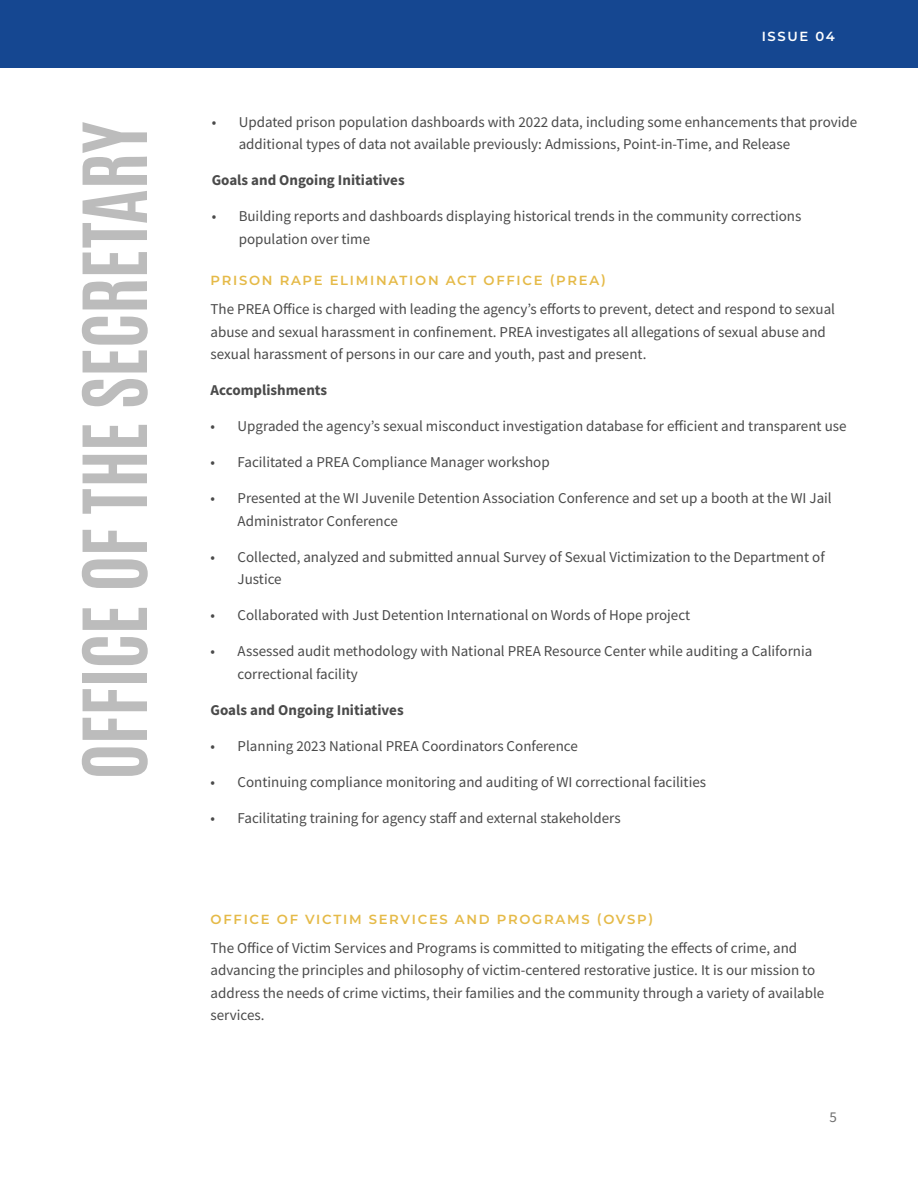
<style>
.page{position:relative;width:918px;height:1188px;background:#fff}
.page>*{position:absolute;margin:0;border:0;box-sizing:border-box;transform-origin:0 0}
.t1{font:700 75px "Antonio";letter-spacing:-.01em;color:#bcbcbc}
.SMALL_BODY_-_DARK{font:15px/22.5px "Source Sans Pro";color:#4a4a4a}
.ACCOMPLISHMENTS_GOAL{font:700 15px "Source Sans Pro";color:#4a4a4a}
.SMALL_BODY_-_DARK-2{font:15px "Source Sans Pro";color:#707070}
.Paragraph_Style_3{font:600 13.2px "Montserrat";letter-spacing:.13em;color:#e5ba48}
.Header_2{font:600 13.2px "Montserrat";letter-spacing:.125em;color:#fff}
</style>
<div class="page">
<div style="left:0;top:0;width:918px;height:68px;background:#154791"></div>
<p class="Header_2" style="left:762px;top:26px;width:75px">ISSUE 04</p>
<p class="t1" style="left:62px;top:780px;width:660px;rotate:-90deg">OFFICE OF THE SECRETARY</p>
<p class="SMALL_BODY_-_DARK" style="left:239px;top:110px;width:620px;text-indent:-27px">• Updated prison population dashboards with 2022 data, including some enhancements that provide additional types of data not available previously: Admissions, Point-in-Time, and Release</p>
<p class="ACCOMPLISHMENTS_GOAL" style="left:212px;top:170px;width:195px">Goals and Ongoing Initiatives</p>
<p class="SMALL_BODY_-_DARK" style="left:239px;top:205px;width:564px;text-indent:-27px">• Building reports and dashboards displaying historical trends in the community corrections population over time</p>
<p class="Paragraph_Style_3" style="left:211px;top:271px;width:397px">PRISON RAPE ELIMINATION ACT OFFICE (PREA)</p>
<p class="SMALL_BODY_-_DARK" style="left:211px;top:298px;width:626px">The PREA Office is charged with leading the agency’s efforts to prevent, detect and respond to sexual abuse and sexual harassment in confinement. PREA investigates all allegations of sexual abuse and sexual harassment of persons in our care and youth, past and present.</p>
<p class="ACCOMPLISHMENTS_GOAL" style="left:211px;top:380px;width:118px">Accomplishments</p>
<p class="SMALL_BODY_-_DARK" style="left:211px;top:415px;width:637px">• Upgraded the agency’s sexual misconduct investigation database for efficient and transparent use</p>
<p class="SMALL_BODY_-_DARK" style="left:211px;top:451px;width:341px">• Facilitated a PREA Compliance Manager workshop</p>
<p class="SMALL_BODY_-_DARK" style="left:238px;top:487px;width:596px;text-indent:-27px">• Presented at the WI Juvenile Detention Association Conference and set up a booth at the WI Jail<br>Administrator Conference</p>
<p class="SMALL_BODY_-_DARK" style="left:238px;top:545px;width:589px;text-indent:-27px">• Collected, analyzed and submitted annual Survey of Sexual Victimization to the Department of<br>Justice</p>
<p class="SMALL_BODY_-_DARK" style="left:211px;top:604px;width:481px">• Collaborated with Just Detention International on Words of Hope project</p>
<p class="SMALL_BODY_-_DARK" style="left:238px;top:640px;width:576px;text-indent:-27px">• Assessed audit methodology with National PREA Resource Center while auditing a California correctional facility</p>
<p class="ACCOMPLISHMENTS_GOAL" style="left:211px;top:700px;width:195px">Goals and Ongoing Initiatives</p>
<p class="SMALL_BODY_-_DARK" style="left:211px;top:734px;width:369px">• Planning 2023 National PREA Coordinators Conference</p>
<p class="SMALL_BODY_-_DARK" style="left:211px;top:770px;width:497px">• Continuing compliance monitoring and auditing of WI correctional facilities</p>
<p class="SMALL_BODY_-_DARK" style="left:211px;top:806px;width:412px">• Facilitating training for agency staff and external stakeholders</p>
<p class="Paragraph_Style_3" style="left:211px;top:909px;width:444px">OFFICE OF VICTIM SERVICES AND PROGRAMS (OVSP)</p>
<p class="SMALL_BODY_-_DARK" style="left:211px;top:936px;width:615px">The Office of Victim Services and Programs is committed to mitigating the effects of crime, and advancing the principles and philosophy of victim-centered restorative justice. It is our mission to address the needs of crime victims, their families and the community through a variety of available services.</p>
<p class="SMALL_BODY_-_DARK-2" style="left:830px;top:1108px;width:9px">5</p>
</div>
